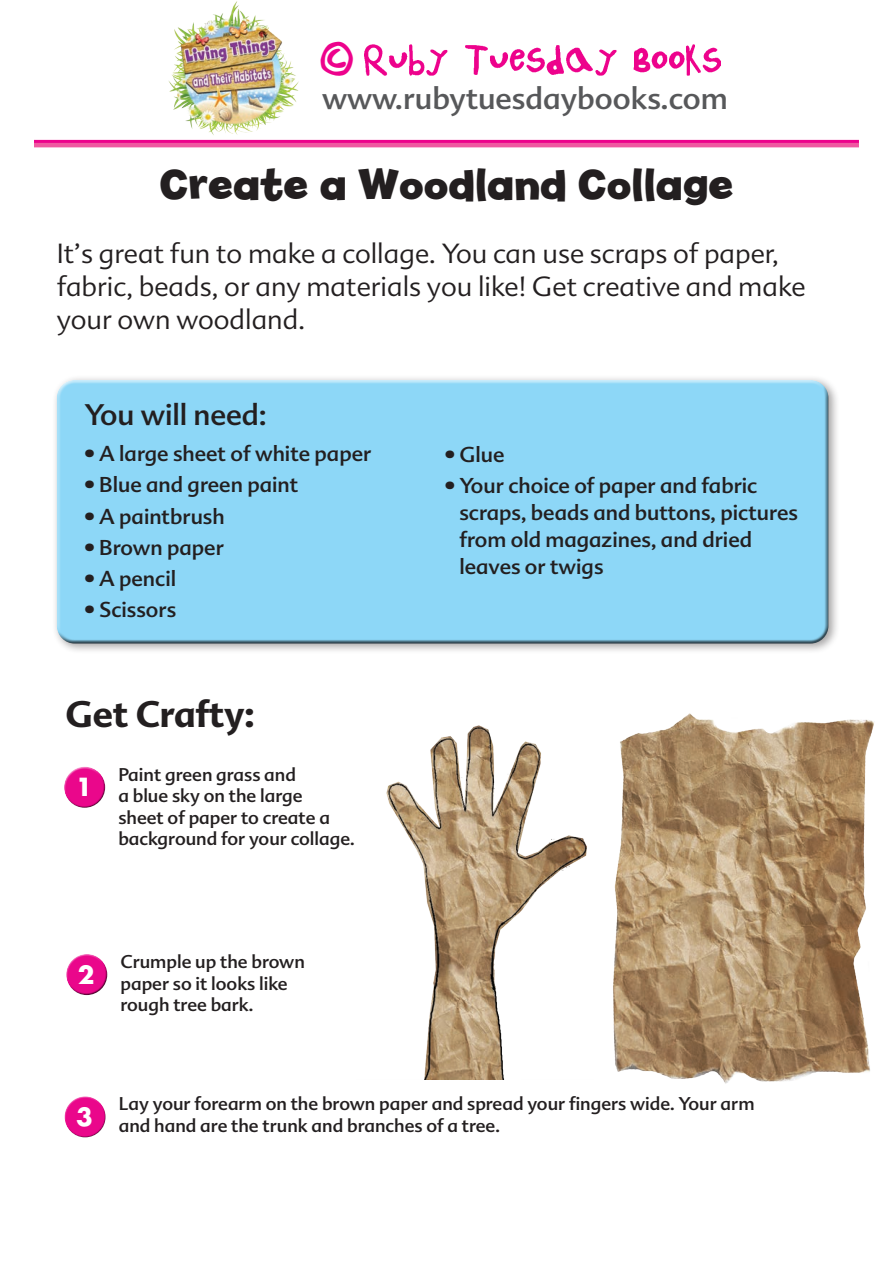
<style>
.page{position:relative;width:893px;height:1263px;background:#fff}
.page>*{position:absolute;margin:0;border:0;box-sizing:border-box;transform-origin:0 0}
.t1{font:700 45px "Billy";color:#231f20}
.t2{font:700 36px "Advert";color:#231f20}
.t3{font:34.05px "Childs Play Age Six";color:#ed028c}
.t4{font:30px "Advert";color:#57585a}
.t5{font:29.1px "Advert";color:#231f20}
.t6{font:300 27px/33px "Advert";color:#231f20}
.t7{font:700 24.3px "Futura Std";color:#fff}
.t8{font:21px/27px "Advert";color:#231f20}
.t9{font:18px/21.6px "Advert";color:#231f20}
</style>
<div class="page">
<hr style="left:34px;top:140px;width:825px;height:4px;background:#ed028c">
<hr style="left:34px;top:143px;width:825px;height:4px;background:#ef59a1">
<div style="left:51px;top:375px;width:789px;height:280px;background:#231f20;opacity:.4"></div>
<div style="left:52px;top:375px;width:778px;height:261px;background:#fff;opacity:.75"></div>
<div style="left:55px;top:385px;width:776px;height:259px;background:#8dd7f7"></div>
<div style="left:62px;top:764px;width:43px;height:32px;background:#fff;opacity:.75"></div>
<div style="left:64px;top:773px;width:42px;height:36px;background:#231f20;opacity:.75"></div>
<div style="left:64px;top:951px;width:43px;height:33px;background:#fff;opacity:.75"></div>
<div style="left:66px;top:960px;width:43px;height:36px;background:#231f20;opacity:.75"></div>
<div style="left:62px;top:1093px;width:44px;height:33px;background:#fff;opacity:.75"></div>
<div style="left:64px;top:1103px;width:43px;height:35px;background:#231f20;opacity:.75"></div>
<img style="left:386px;top:725px;width:201px;height:354px">
<img style="left:613px;top:713px;width:261px;height:371px">
<img style="left:364px;top:45px;width:356px;height:31px">
<img style="left:154px;top:1px;width:164px;height:147px">
<h3 class="t3" style="left:319px;top:42px;width:37px">©</h3>
<h3 class="t4" style="left:322px;top:80px;width:407px">www.rubytuesdaybooks.com</h3>
<h1 class="t1" style="left:159px;top:158px;width:576px">Create a Woodland Collage</h1>
<h3 class="t6" style="left:57px;top:237px;width:750px">It’s great fun to make a collage. You can use scraps of paper, fabric, beads, or any materials you like! Get creative and make your own woodland.</h3>
<h3 class="t5" style="left:84px;top:397px;width:184px">You will need:</h3>
<p class="t8" style="left:84px;top:440px;width:288px">• A large sheet of white paper</p>
<p class="t8" style="left:84px;top:471px;width:215px">• Blue and green paint</p>
<p class="t8" style="left:84px;top:502px;width:142px">• A paintbrush</p>
<p class="t8" style="left:84px;top:534px;width:141px">• Brown paper</p>
<p class="t8" style="left:84px;top:565px;width:93px">• A pencil</p>
<p class="t8" style="left:84px;top:596px;width:93px">• Scissors</p>
<h2 class="t2" style="left:65px;top:692px;width:190px">Get Crafty:</h2>
<h3 class="t7" style="left:76px;top:771px;width:18px">1</h3>
<p class="t9" style="left:118px;top:763px;width:238px">Paint green grass and<br>a blue sky on the large<br>sheet of paper to create a background for your collage.</p>
<h3 class="t7" style="left:78px;top:958px;width:18px">2</h3>
<p class="t9" style="left:120px;top:951px;width:186px">Crumple up the brown paper so it looks like rough tree bark.</p>
<p class="t8" style="left:445px;top:441px;width:61px">• Glue</p>
<p class="t8" style="left:459px;top:472px;width:340px;text-indent:-15px">• Your choice of paper and fabric scraps, beads and buttons, pictures from old magazines, and dried leaves or twigs</p>
<p class="t9" style="left:76px;top:1093px;width:680px;text-indent:43px">Lay your forearm on the brown paper and spread your fingers wide. Your arm<br><sup>3</sup> and hand are the trunk and branches of a tree.</p>
</div>
